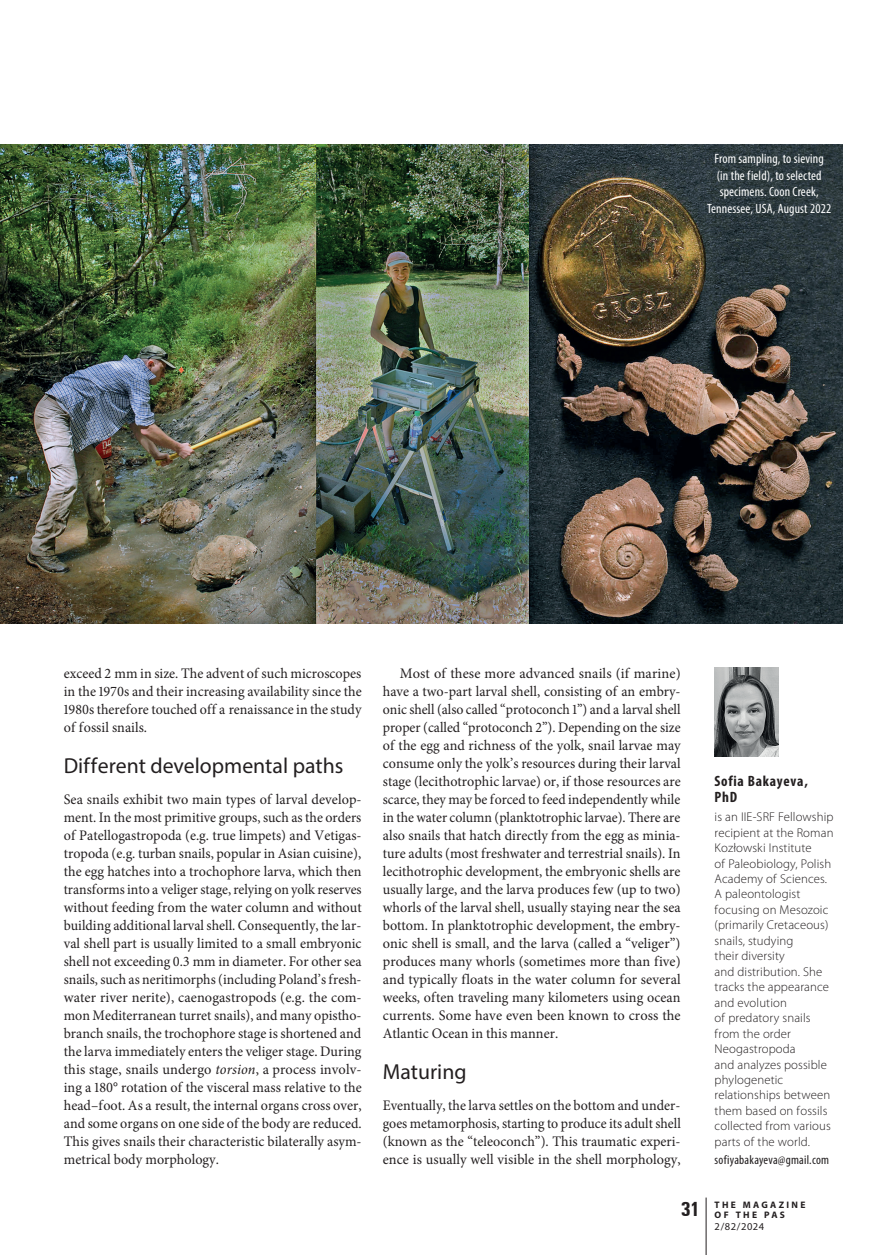
<style>
.page{position:relative;width:872px;height:1255px;background:#fff}
.page>*{position:absolute;margin:0;border:0;box-sizing:border-box;transform-origin:0 0}
.t1{font:21.75px "Myriad Pro";color:#231f20}
.t2{font:700 condensed 15px/16.6px "Myriad Pro";letter-spacing:.05em;color:#231f20}
.t3{font:14.55px/18px "Minion Pro";letter-spacing:.005em;color:#231f20;text-align:justify}
.t4{font:14.55px/18px "Minion Pro";letter-spacing:.005em;color:#231f20;text-align:justify;scale:.96 1}
.t5{font:condensed 13.5px/16.5px "Myriad Pro";letter-spacing:.01em;color:#fff;text-align:center}
.t6{font:300 12.75px/15.5px "Myriad Pro";letter-spacing:.01em;color:#231f20}
.t7{font:condensed 12.75px "Myriad Pro";letter-spacing:.02em;color:#231f20}
.t8{font:10.5px "Myriad Pro";letter-spacing:.045em;color:#231f20}
.t9{font:700 9.45px/10.5px "Myriad Pro";letter-spacing:.245em;color:#231f20}
.s1{font-style:italic}
.s2{font-family:"Unitus TEE";font-stretch:condensed;font-size:21px}
</style>
<div class="page">
<hr style="left:706px;top:1197px;width:1px;height:57px;background:#231f20">
<img style="left:714px;top:667px;width:64px;height:89px">
<img style="left:0;top:145px;width:842px;height:478px">
<p class="t5" style="left:707px;top:150px;width:126px">From sampling, to sieving (in the field), to selected specimens. Coon Creek,<br>Tennessee, USA, August 2022</p>
<p class="t3" style="left:64px;top:664px;width:299px">exceed 2 mm in size. The advent of such microscopes in the 1970s and their increasing availability since the 1980s therefore touched off a renaissance in the study of fossil snails.</p>
<h1 class="t1" style="left:64px;top:752px;width:281px">Different developmental paths</h1>
<p class="t3" style="left:64px;top:790px;width:299px">Sea snails exhibit two main types of larval develop&shy;ment. In the most primitive groups, such as the orders of Patellogastropoda (e.g. true limpets) and Vetigas&shy;tropoda (e.g. turban snails, popular in Asian cuisine), the egg hatches into a trochophore larva, which then transforms into a veliger stage, relying on yolk reserves without feeding from the water column and without building additional larval shell. Consequently, the lar&shy;val shell part is usually limited to a small embryonic shell not exceeding 0.3 mm in diameter. For other sea snails, such as neritimorphs (including Poland’s fresh&shy;water river nerite), caenogastropods (e.g. the com&shy;mon Mediterranean turret snails), and many opistho&shy;branch snails, the trochophore stage is shortened and the larva immediately enters the veliger stage. During this stage, snails undergo <span class="s1">torsion</span>, a process involv&shy;ing a 180° rotation of the visceral mass relative to the head–foot. As a result, the internal organs cross over, and some organs on one side of the body are reduced.<br>This gives snails their characteristic bilaterally asym&shy;metrical body morphology.</p>
<p class="t3" style="left:383px;top:664px;width:299px;text-indent:17px">Most of these more advanced snails (if marine) have a two-part larval shell, consisting of an embry&shy;onic shell (also called “protoconch 1”) and a larval shell proper (called “protoconch 2”). Depending on the size of the egg and richness of the yolk, snail larvae may consume only the yolk’s resources during their larval stage (lecithotrophic larvae) or, if those resources are scarce, they may be forced to feed independently while in the water column (planktotrophic larvae). There are also snails that hatch directly from the egg as minia&shy;ture adults (most freshwater and terrestrial snails). In lecithotrophic development, the embryonic shells are usually large, and the larva produces few (up to two) whorls of the larval shell, usually staying near the sea bottom. In planktotrophic development, the embry&shy;onic shell is small, and the larva (called a “veliger”) produces many whorls (sometimes more than five) and typically floats in the water column for several weeks, often traveling many kilometers using ocean currents. Some have even been known to cross the Atlantic Ocean in this manner.</p>
<h1 class="t1" style="left:383px;top:1058px;width:85px">Maturing</h1>
<p class="t4" style="left:383px;top:1096px;width:312px">Eventually, the larva settles on the bottom and under&shy;goes metamorphosis, starting to produce its adult shell (known as the “teleoconch”). This traumatic experi&shy;ence is usually well visible in the shell morphology,</p>
<p class="t2" style="left:714px;top:772px;width:95px">Sofia Bakayeva,<br>PhD</p>
<p class="t6" style="left:714px;top:809px;width:120px">is an IIE-SRF Fellowship recipient at the Roman<br>Kozłowski Institute<br>of Paleobiology, Polish<br>Academy of Sciences.<br>A paleontologist focusing on Mesozoic (primarily Cretaceous) snails, studying<br>their diversity<br>and distribution. She tracks the appearance and evolution<br>of predatory snails from the order<br>Neogastropoda<br>and analyzes possible phylogenetic relationships between them based on fossils collected from various parts of the world.</p>
<p class="t7" style="left:714px;top:1151px;width:116px">sofiyabakayeva@gmail.com</p>
<p class="t9" style="left:714px;top:1198px;width:92px;text-indent:-33px"><span class="s2">31</span> THE MAGAZINE<br>OF THE PAS</p>
<p class="t8" style="left:714px;top:1220px;width:51px">2/82/2024</p>
</div>
